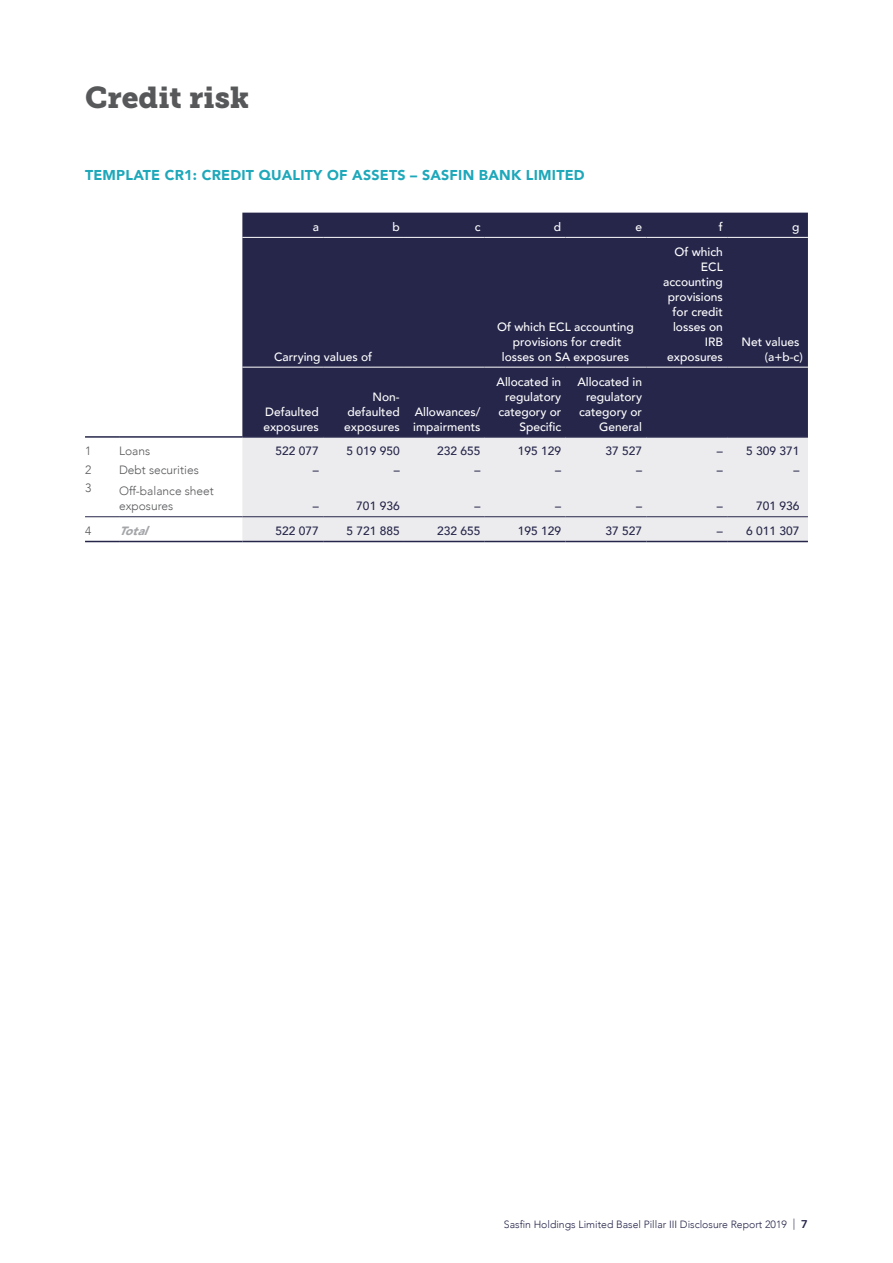
<style>
.page{position:relative;width:893px;height:1263px;background:#fff}
.page>*{position:absolute;margin:0;border:0;box-sizing:border-box;transform-origin:0 0}
.t1{font:30px "Museo Slab 900";color:#57585a}
.t2{font:900 14.25px "Avenir";letter-spacing:.015em;color:#1ea8ba}
.t3{font:500 12px/15px "Avenir";color:#fff;text-align:right}
.t4{font:500 12px "Avenir";color:#26264b}
.t5{font:300 12px/15px "Avenir";color:#57585a}
.t6{font:italic 900 12px "Avenir";color:#a4a5a9}
.t7{font:300 10.5px "Avenir";color:#26264b}
.s1{font-size:11.25px}
.s2{font-weight:800;font-size:11.25px}
</style>
<div class="page">
<div style="left:242px;top:213px;width:566px;height:223px;background:#26264b"></div>
<div style="left:242px;top:438px;width:566px;height:103px;background:#ececee"></div>
<hr style="left:242px;top:367px;width:81px;height:1px;background:#fff">
<hr style="left:323px;top:367px;width:81px;height:1px;background:#fff">
<hr style="left:404px;top:367px;width:81px;height:1px;background:#fff">
<hr style="left:485px;top:367px;width:81px;height:1px;background:#fff">
<hr style="left:566px;top:367px;width:80px;height:1px;background:#fff">
<hr style="left:646px;top:367px;width:81px;height:1px;background:#fff">
<hr style="left:727px;top:367px;width:81px;height:1px;background:#fff">
<hr style="left:242px;top:237px;width:81px;height:1px;background:#fff">
<hr style="left:323px;top:237px;width:81px;height:1px;background:#fff">
<hr style="left:404px;top:237px;width:81px;height:1px;background:#fff">
<hr style="left:485px;top:237px;width:81px;height:1px;background:#fff">
<hr style="left:566px;top:237px;width:80px;height:1px;background:#fff">
<hr style="left:646px;top:237px;width:81px;height:1px;background:#fff">
<hr style="left:727px;top:237px;width:81px;height:1px;background:#fff">
<hr style="left:85px;top:436px;width:34px;height:2px;background:#26264b">
<hr style="left:119px;top:436px;width:123px;height:2px;background:#26264b">
<hr style="left:242px;top:436px;width:81px;height:2px;background:#26264b">
<hr style="left:323px;top:436px;width:81px;height:2px;background:#26264b">
<hr style="left:404px;top:436px;width:81px;height:2px;background:#26264b">
<hr style="left:485px;top:436px;width:81px;height:2px;background:#26264b">
<hr style="left:566px;top:436px;width:80px;height:2px;background:#26264b">
<hr style="left:646px;top:436px;width:81px;height:2px;background:#26264b">
<hr style="left:727px;top:436px;width:81px;height:2px;background:#26264b">
<hr style="left:85px;top:516px;width:34px;height:1px;background:#26264b">
<hr style="left:119px;top:516px;width:123px;height:1px;background:#26264b">
<hr style="left:242px;top:516px;width:81px;height:1px;background:#26264b">
<hr style="left:323px;top:516px;width:81px;height:1px;background:#26264b">
<hr style="left:404px;top:516px;width:81px;height:1px;background:#26264b">
<hr style="left:485px;top:516px;width:81px;height:1px;background:#26264b">
<hr style="left:566px;top:516px;width:80px;height:1px;background:#26264b">
<hr style="left:646px;top:516px;width:81px;height:1px;background:#26264b">
<hr style="left:727px;top:516px;width:81px;height:1px;background:#26264b">
<hr style="left:85px;top:541px;width:34px;height:1px;background:#26264b">
<hr style="left:119px;top:541px;width:123px;height:1px;background:#26264b">
<hr style="left:242px;top:541px;width:81px;height:1px;background:#26264b">
<hr style="left:323px;top:541px;width:81px;height:1px;background:#26264b">
<hr style="left:404px;top:541px;width:81px;height:1px;background:#26264b">
<hr style="left:485px;top:541px;width:81px;height:1px;background:#26264b">
<hr style="left:566px;top:541px;width:80px;height:1px;background:#26264b">
<hr style="left:646px;top:541px;width:81px;height:1px;background:#26264b">
<hr style="left:727px;top:541px;width:81px;height:1px;background:#26264b">
<h1 class="t1" style="left:85px;top:80px;width:165px">Credit risk</h1>
<p class="t2" style="left:85px;top:163px;width:501px">TEMPLATE CR1: CREDIT QUALITY OF ASSETS – SASFIN BANK LIMITED</p>
<p class="t3" style="left:313px;top:219px;width:8px">a</p>
<p class="t3" style="left:392px;top:219px;width:9px">b</p>
<p class="t3" style="left:475px;top:219px;width:7px">c</p>
<p class="t3" style="left:554px;top:219px;width:9px">d</p>
<p class="t3" style="left:635px;top:219px;width:8px">e</p>
<p class="t3" style="left:719px;top:219px;width:5px">f</p>
<p class="t3" style="left:792px;top:219px;width:9px">g</p>
<p class="t3" style="left:274px;top:348px;width:100px">Carrying values of</p>
<p class="t3" style="left:263px;top:403px;width:57px;text-align:left">Defaulted exposures</p>
<p class="t3" style="left:344px;top:388px;width:57px;text-align:justify;text-indent:28px">Non&shy;defaulted exposures</p>
<p class="t3" style="left:413px;top:403px;width:69px;text-align:left">Allowances/ impairments</p>
<p class="t3" style="left:497px;top:318px;width:138px;text-align:center">Of which ECL accounting provisions for credit losses on SA exposures</p>
<p class="t3" style="left:497px;top:373px;width:66px">Allocated in regulatory category or<br>Specific</p>
<p class="t3" style="left:577px;top:373px;width:66px">Allocated in regulatory category or<br>General</p>
<p class="t3" style="left:663px;top:243px;width:61px">Of which<br>ECL accounting provisions for credit losses on<br>IRB exposures</p>
<p class="t3" style="left:742px;top:333px;width:63px">Net values (a+b-c)</p>
<p class="t5" style="left:85px;top:444px;width:8px">1</p>
<p class="t5" style="left:119px;top:444px;width:33px">Loans</p>
<p class="t4" style="left:276px;top:441px;width:45px">522 077</p>
<p class="t4" style="left:346px;top:441px;width:55px">5 019 950</p>
<p class="t4" style="left:437px;top:441px;width:45px">232 655</p>
<p class="t4" style="left:518px;top:441px;width:45px">195 129</p>
<p class="t4" style="left:605px;top:441px;width:38px">37 527</p>
<p class="t4" style="left:717px;top:441px;width:84px">– 5 309 371</p>
<p class="t5" style="left:85px;top:462px;width:8px">2</p>
<p class="t5" style="left:119px;top:462px;width:81px">Debt securities</p>
<p class="t4" style="left:313px;top:459px;width:7px">–</p>
<p class="t4" style="left:394px;top:459px;width:7px">–</p>
<p class="t4" style="left:474px;top:459px;width:7px">–</p>
<p class="t4" style="left:555px;top:459px;width:7px">–</p>
<p class="t4" style="left:636px;top:459px;width:7px">–</p>
<p class="t4" style="left:717px;top:459px;width:7px">–</p>
<p class="t4" style="left:793px;top:459px;width:7px">–</p>
<p class="t5" style="left:85px;top:480px;width:8px">3</p>
<p class="t5" style="left:119px;top:484px;width:96px">Off-balance sheet exposures</p>
<p class="t4" style="left:313px;top:496px;width:7px">–</p>
<p class="t4" style="left:356px;top:496px;width:45px">701 936</p>
<p class="t4" style="left:474px;top:496px;width:7px">–</p>
<p class="t4" style="left:555px;top:496px;width:7px">–</p>
<p class="t4" style="left:636px;top:496px;width:7px">–</p>
<p class="t4" style="left:717px;top:496px;width:7px">–</p>
<p class="t4" style="left:756px;top:496px;width:45px">701 936</p>
<p class="t5" style="left:85px;top:523px;width:8px">4</p>
<p class="t6" style="left:119px;top:521px;width:35px">Total</p>
<p class="t4" style="left:276px;top:521px;width:45px">522 077</p>
<p class="t4" style="left:346px;top:521px;width:55px">5 721 885</p>
<p class="t4" style="left:437px;top:521px;width:45px">232 655</p>
<p class="t4" style="left:518px;top:521px;width:45px">195 129</p>
<p class="t4" style="left:605px;top:521px;width:38px">37 527</p>
<p class="t4" style="left:717px;top:521px;width:84px">– 6 011 307</p>
<p class="t7" style="left:504px;top:1218px;width:306px">Sasfin Holdings Limited Basel Pillar III Disclosure Report 2019 <span class="s1">|</span> <span class="s2">7</span></p>
</div>
